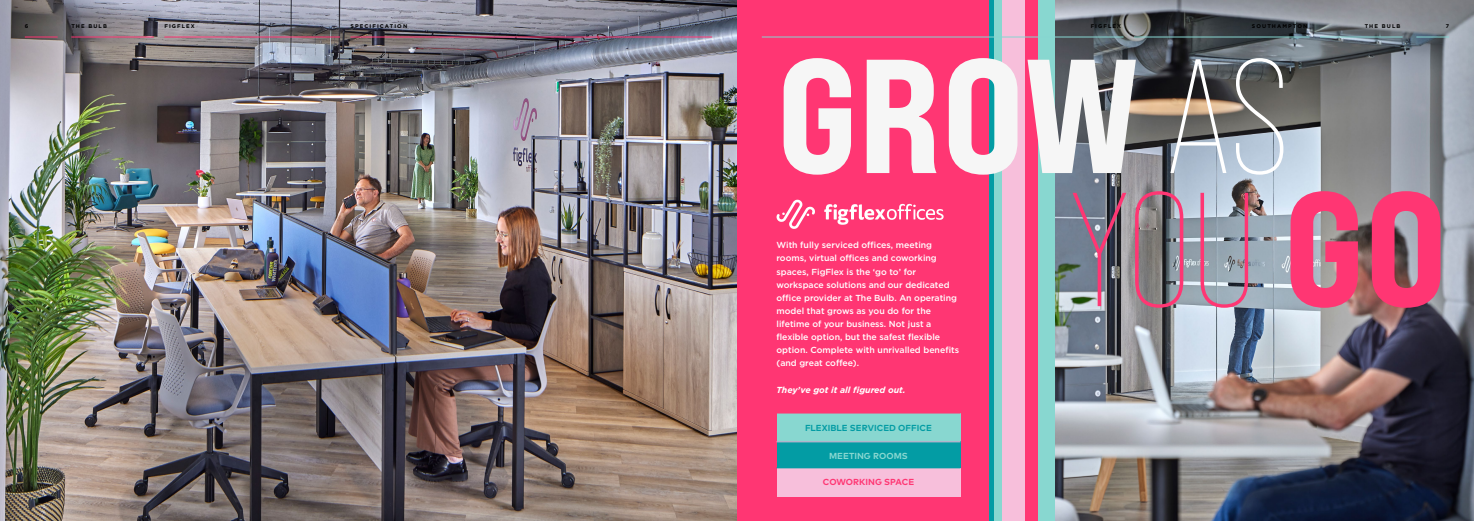
<style>
.page{position:relative;width:1474px;height:521px;background:#fff}
.page>*{position:absolute;margin:0;border:0;box-sizing:border-box;transform-origin:0 0}
.t1{font:161.88px "Bebas Neue Pro Exp Eb";color:#f6f6f6}
.t2{font:300 161.88px "Bebas Neue Pro";color:#ff3673}
.t3{font:500 8.75px/13.1px "Gotham";color:#fff}
.t4{font:italic 700 8.75px "Gotham";color:#fff}
.t5{font:700 8.75px "Mark Pro";letter-spacing:.005em;color:#039ca4}
.t6{font:700 8.75px "Mark Pro";letter-spacing:.005em;color:#ff3673}
.t7{font:700 8.75px "Mark Pro";letter-spacing:.005em;color:#88d7d0}
.t8{font:700 5.42px "Gotham";letter-spacing:.2em;color:#000}
.s1{font-family:"Bebas Neue Pro";font-weight:300;color:#fff}
.s2{font-family:"Bebas Neue Pro Exp Eb";font-weight:400}
</style>
<div class="page">
<div style="left:737px;top:0;width:736px;height:521px;background:#ff3673"></div>
<img style="left:1054px;top:0;width:419px;height:521px">
<img style="left:0;top:0;width:737px;height:521px">
<div style="left:989px;top:0;width:5px;height:521px;background:#039ca4"></div>
<div style="left:994px;top:0;width:8px;height:521px;background:#88d7d0"></div>
<div style="left:1038px;top:0;width:16px;height:521px;background:#88d7d0"></div>
<div style="left:1002px;top:0;width:22px;height:521px;background:#f7bfdb"></div>
<svg style="left:776px;top:200px;width:39px;height:29px"></svg>
<svg style="left:824px;top:204px;width:119px;height:21px"></svg>
<div style="left:776px;top:413px;width:184px;height:28px;background:#88d7d0"></div>
<div style="left:776px;top:442px;width:184px;height:28px;background:#039ca4"></div>
<hr style="left:776px;top:441px;width:184px;height:1px;background:#f7bfdb">
<div style="left:776px;top:468px;width:184px;height:28px;background:#f7bfdb"></div>
<hr style="left:761px;top:37px;width:362px;height:1px;background:#87d6d1">
<hr style="left:1416px;top:37px;width:33px;height:1px;background:#87d6d1">
<hr style="left:1133px;top:37px;width:176px;height:1px;background:#87d6d1">
<hr style="left:1319px;top:37px;width:83px;height:1px;background:#87d6d1">
<hr style="left:350px;top:37px;width:362px;height:1px;background:#ff3673">
<hr style="left:25px;top:37px;width:33px;height:1px;background:#ff3673">
<hr style="left:164px;top:37px;width:176px;height:1px;background:#ff3673">
<hr style="left:71px;top:37px;width:83px;height:1px;background:#ff3673">
<p class="t8" style="left:25px;top:22px;width:5px">6</p>
<p class="t8" style="left:71px;top:22px;width:37px">THE BULB</p>
<p class="t8" style="left:164px;top:22px;width:32px">FIGFLEX</p>
<p class="t8" style="left:350px;top:22px;width:58px">SPECIFICATION</p>
<p class="t8" style="left:1090px;top:22px;width:32px">FIGFLEX</p>
<p class="t8" style="left:1251px;top:22px;width:57px">SOUTHAMPTON</p>
<p class="t8" style="left:1364px;top:22px;width:37px">THE BULB</p>
<p class="t8" style="left:1445px;top:22px;width:5px">7</p>
<h1 class="t1" style="left:776px;top:15px;width:514px">GROW <span class="s1">AS</span></h1>
<h1 class="t2" style="left:1068px;top:161px;width:380px">YOU <span class="s2">GO</span></h1>
<p class="t3" style="left:776px;top:238px;width:184px">With fully serviced offices, meeting rooms, virtual offices and coworking spaces, FigFlex is the ‘go to’ for workspace solutions and our dedicated office provider at The Bulb. An operating model that grows as you do for the lifetime of your business. Not just a flexible option, but the safest flexible option. Complete with unrivalled benefits (and great coffee).</p>
<p class="t4" style="left:776px;top:384px;width:131px">They’ve got it all figured out.</p>
<p class="t5" style="left:805px;top:421px;width:128px">FLEXIBLE SERVICED OFFICE</p>
<p class="t7" style="left:829px;top:450px;width:80px">MEETING ROOMS</p>
<p class="t6" style="left:822px;top:476px;width:93px">COWORKING SPACE</p>
</div>
